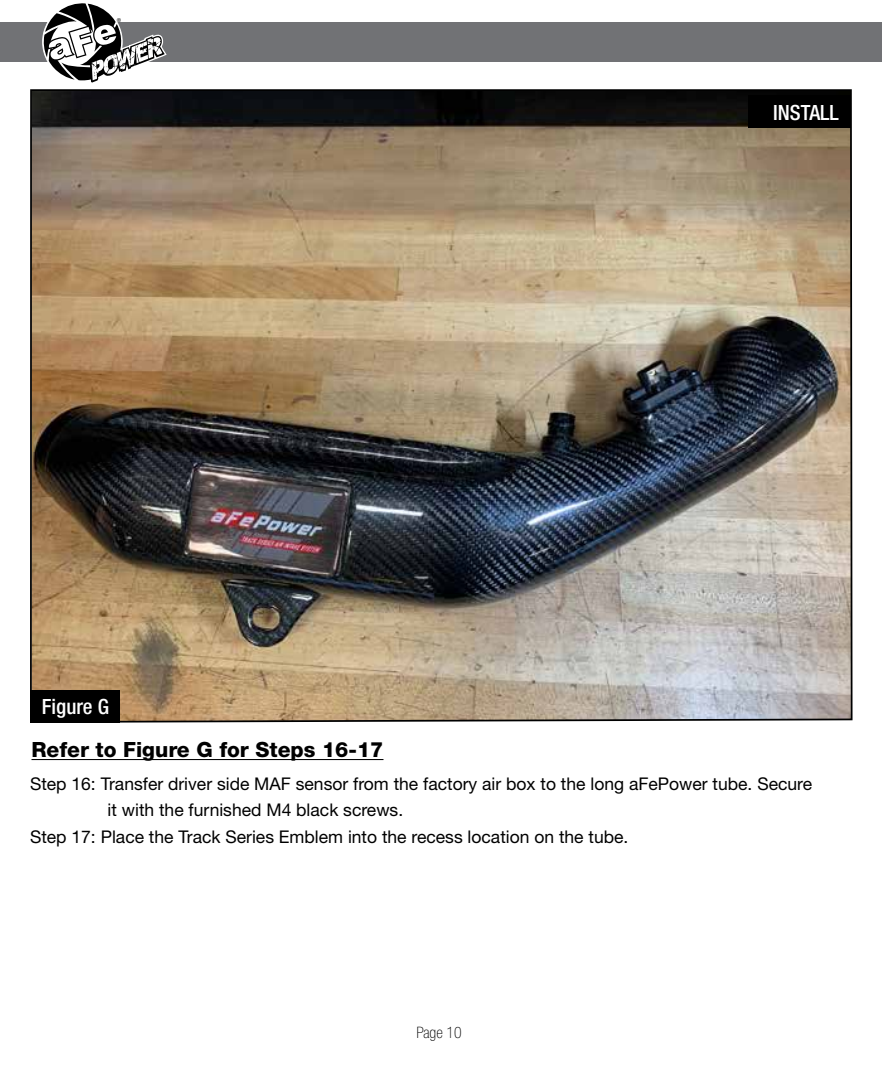
<style>
.page{position:relative;width:882px;height:1071px;background:#fff}
.page>*{position:absolute;margin:0;border:0;box-sizing:border-box;transform-origin:0 0}
.t1{font:800 21px "Helvetica Neue";color:#000}
.t2{font:500 condensed 21px "Helvetica Neue";color:#fff}
.t3{font:17.5px "Helvetica Neue";color:#000}
.t4{font:100 condensed 15.75px "Helvetica Neue";color:#000}
.t5{font:8.75px "Myriad";color:#000}
</style>
<div class="page">
<div style="left:0;top:23px;width:882px;height:39px;background:#717275"></div>
<svg style="left:43px;top:3px;width:124px;height:80px"></svg>
<img style="left:30px;top:89px;width:823px;height:634px">
<hr style="left:32px;top:759px;width:351px;height:1px;background:#000">
<div style="left:30px;top:690px;width:90px;height:33px;background:#000"></div>
<div style="left:748px;top:95px;width:102px;height:33px;background:#000"></div>
<p class="t5" style="left:117px;top:17px;width:6px">®</p>
<p class="t2" style="left:42px;top:694px;width:69px">Figure G</p>
<p class="t1" style="left:32px;top:737px;width:353px">Refer to Figure G for Steps 16-17</p>
<p class="t2" style="left:773px;top:100px;width:67px">INSTALL</p>
<p class="t3" style="left:30px;top:773px;width:784px">Step 16: Transfer driver side MAF sensor from the factory air box to the long aFePower tube. Secure</p>
<p class="t3" style="left:108px;top:800px;width:297px">it with the furnished M4 black screws.</p>
<p class="t3" style="left:30px;top:826px;width:600px">Step 17: Place the Track Series Emblem into the recess location on the tube.</p>
<p class="t4" style="left:416px;top:1023px;width:47px">Page 10</p>
</div>
